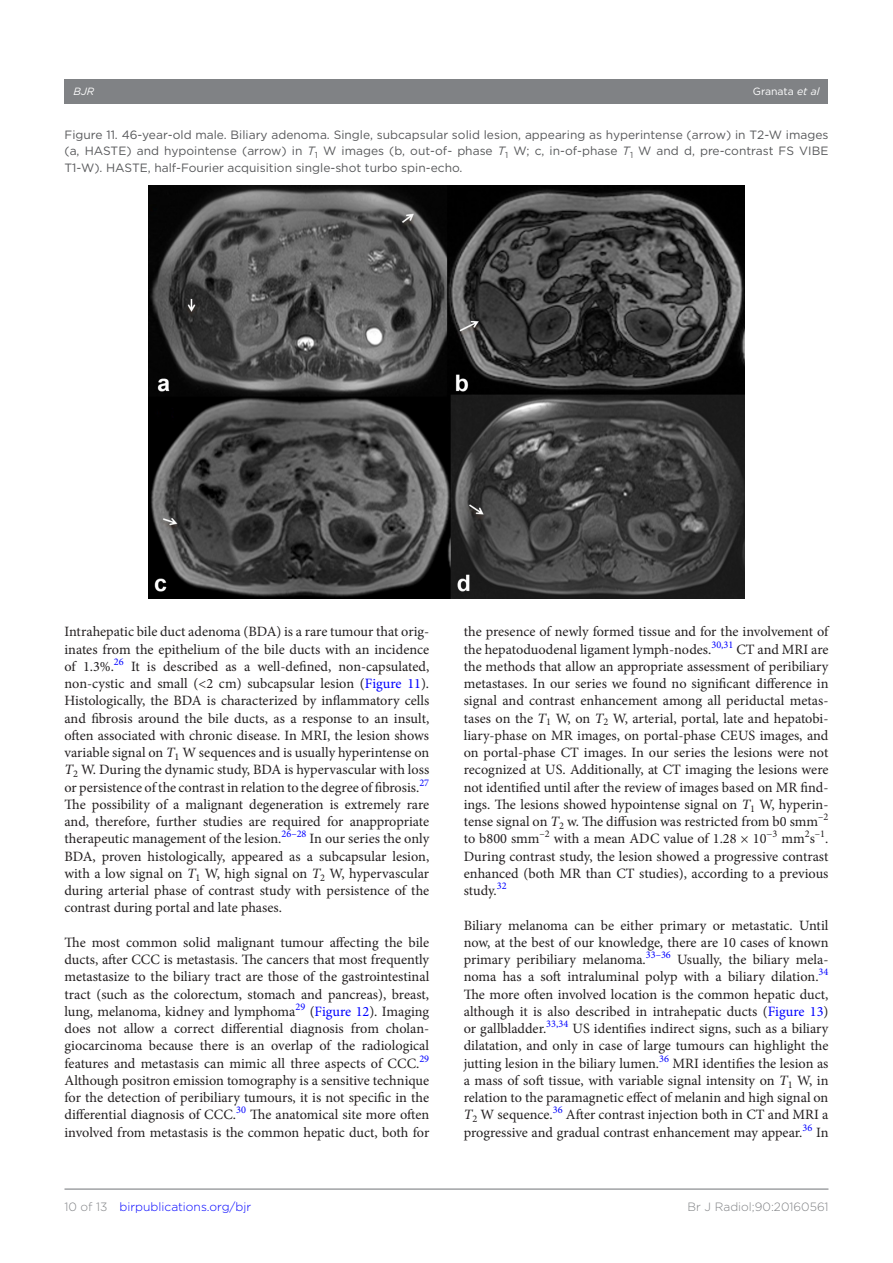
<style>
.page{position:relative;width:893px;height:1263px;background:#fff}
.page>*{position:absolute;margin:0;border:0;box-sizing:border-box;transform-origin:0 0}
.t1{font:14.25px/17.2px "Minion Pro";letter-spacing:-.005em;color:#231f20;text-align:justify}
.t2{font:12px/16.5px "Gotham";color:#57585a;text-align:justify}
.t3{font:300 12px "Gotham";color:#00f}
.t4{font:300 12px "Gotham";color:#808285}
.t5{font:10.5px "Gotham";color:#fff}
.t6{font:italic 10.5px "Gotham";color:#fff}
.s1{font-style:italic}
.s2{color:#00f}
.s3{color:#808285}
</style>
<div class="page">
<hr style="left:64px;top:1188px;width:764px;height:2px;background:#808285">
<div style="left:64px;top:79px;width:764px;height:24px;background:#808285"></div>
<img style="left:149px;top:186px;width:595px;height:413px">
<p class="t6" style="left:74px;top:85px;width:22px">BJR</p>
<p class="t5" style="left:753px;top:85px;width:68px">Granata <span class="s1">et al</span></p>
<p class="t2" style="left:64px;top:126px;width:765px">Figure 11. 46-year-old male. Biliary adenoma. Single, subcapsular solid lesion, appearing as hyperintense (arrow) in T2-W images (a, HASTE) and hypointense (arrow) in <span class="s1">T</span><sub>1</sub> W images (b, out-of- phase <span class="s1">T</span><sub>1</sub> W; c, in-of-phase <span class="s1">T</span><sub>1</sub> W and d, pre-contrast FS VIBE T1-W). HASTE, half-Fourier acquisition single-shot turbo spin-echo.</p>
<p class="t1" style="left:64px;top:623px;width:366px">Intrahepatic bile duct adenoma (BDA) is a rare tumour that orig&shy;inates from the epithelium of the bile ducts with an incidence of 1.3%.<sup>26</sup> It is described as a well-defined, non-capsulated, non-cystic and small (&lt;2 cm) subcapsular lesion (<span class="s2">Figure 11</span>).<br>Histologically, the BDA is characterized by inflammatory cells and fibrosis around the bile ducts, as a response to an insult, often associated with chronic disease. In MRI, the lesion shows variable signal on <span class="s1">T</span><sub>1</sub> W sequences and is usually hyperintense on <span class="s1">T</span><sub>2</sub> W. During the dynamic study, BDA is hypervascular with loss or persistence of the contrast in relation to the degree of fibrosis.<sup>27<br></sup>The possibility of a malignant degeneration is extremely rare and, therefore, further studies are required for anappropriate therapeutic management of the lesion.<sup>26–28</sup> In our series the only BDA, proven histologically, appeared as a subcapsular lesion, with a low signal on <span class="s1">T</span><sub>1</sub> W, high signal on <span class="s1">T</span><sub>2</sub> W, hypervascular during arterial phase of contrast study with persistence of the contrast during portal and late phases.</p>
<p class="t1" style="left:64px;top:934px;width:366px">The most common solid malignant tumour affecting the bile ducts, after CCC is metastasis. The cancers that most frequently metastasize to the biliary tract are those of the gastrointestinal tract (such as the colorectum, stomach and pancreas), breast, lung, melanoma, kidney and lymphoma<sup>29</sup> (<span class="s2">Figure 12</span>). Imaging does not allow a correct differential diagnosis from cholan&shy;giocarcinoma because there is an overlap of the radiological features and metastasis can mimic all three aspects of CCC.<sup>29<br></sup>Although positron emission tomography is a sensitive technique for the detection of peribiliary tumours, it is not specific in the differential diagnosis of CCC.<sup>30</sup> The anatomical site more often involved from metastasis is the common hepatic duct, both for</p>
<p class="t1" style="left:464px;top:623px;width:366px">the presence of newly formed tissue and for the involvement of the hepatoduodenal ligament lymph-nodes.<sup>30,31</sup> CT and MRI are the methods that allow an appropriate assessment of peribiliary metastases. In our series we found no significant difference in signal and contrast enhancement among all periductal metas&shy;tases on the <span class="s1">T</span><sub>1</sub> W, on <span class="s1">T</span><sub>2</sub> W, arterial, portal, late and hepatobi&shy;liary-phase on MR images, on portal-phase CEUS images, and on portal-phase CT images. In our series the lesions were not recognized at US. Additionally, at CT imaging the lesions were not identified until after the review of images based on MR find&shy;ings. The lesions showed hypointense signal on <span class="s1">T</span><sub>1</sub> W, hyperin&shy;tense signal on <span class="s1">T</span><sub>2</sub> w. The diffusion was restricted from b0 smm<sup>–2 </sup>to b800 smm<sup>–2</sup> with a mean ADC value of 1.28 × 10<sup>−3</sup> mm<sup>2</sup>s<sup>–1</sup>.<br>During contrast study, the lesion showed a progressive contrast enhanced (both MR than CT studies), according to a previous study.<sup>32</sup></p>
<p class="t1" style="left:464px;top:916px;width:366px">Biliary melanoma can be either primary or metastatic. Until now, at the best of our knowledge, there are 10 cases of known primary peribiliary melanoma.<sup>33–36</sup> Usually, the biliary mela&shy;noma has a soft intraluminal polyp with a biliary dilation.<sup>34<br></sup>The more often involved location is the common hepatic duct, although it is also described in intrahepatic ducts (<span class="s2">Figure 13</span>) or gallbladder.<sup>33,34</sup> US identifies indirect signs, such as a biliary dilatation, and only in case of large tumours can highlight the jutting lesion in the biliary lumen.<sup>36</sup> MRI identifies the lesion as a mass of soft tissue, with variable signal intensity on <span class="s1">T</span><sub>1</sub> W, in relation to the paramagnetic effect of melanin and high signal on <span class="s1">T</span><sub>2</sub> W sequence.<sup>36</sup> After contrast injection both in CT and MRI a progressive and gradual contrast enhancement may appear.<sup>36</sup> In</p>
<p class="t3" style="left:64px;top:1199px;width:188px"><span class="s3">10 of 13</span> birpublications.org/bjr</p>
<p class="t4" style="left:688px;top:1199px;width:142px">Br J Radiol;90:20160561</p>
</div>
